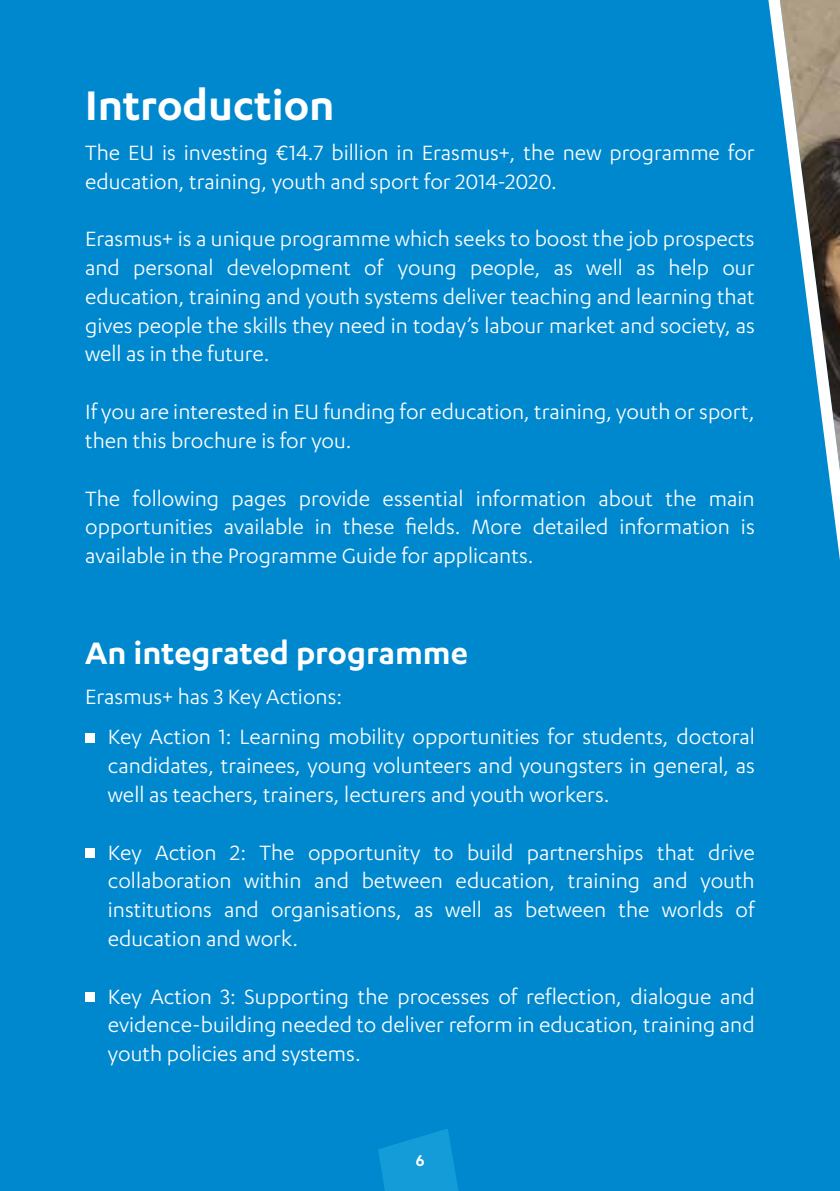
<style>
.page{position:relative;width:840px;height:1191px;background:#fff}
.page>*{position:absolute;margin:0;border:0;box-sizing:border-box;transform-origin:0 0}
.t1{font:600 48px "Karbon";color:#fff}
.t2{font:600 36px "Karbon";color:#fff}
.t3{font:24px/28.8px "Karbon";color:#fff}
.t4{font:600 18px "Karbon";color:#fff}
</style>
<div class="page">
<div style="left:0;top:0;width:839px;height:1191px;background:#0088ce"></div>
<svg style="left:768px;top:0;width:71px;height:552px"></svg>
<div style="left:85px;top:733px;width:10px;height:10px;background:#fff"></div>
<div style="left:85px;top:848px;width:10px;height:10px;background:#fff"></div>
<div style="left:85px;top:992px;width:10px;height:10px;background:#fff"></div>
<svg style="left:378px;top:1129px;width:80px;height:62px"></svg>
<div style="left:416px;top:1155px;width:7px;height:11px;background:#149cd8"></div>
<h1 class="t1" style="left:85px;top:86px;width:251px">Introduction</h1>
<p class="t3" style="left:85px;top:139px;width:671px">The EU is investing €14.7 billion in Erasmus+, the new programme for education, training, youth and sport for 2014-2020.</p>
<p class="t3" style="left:85px;top:226px;width:670px;text-align:justify">Erasmus+ is a unique programme which seeks to boost the job prospects and personal development of young people, as well as help our education, training and youth systems deliver teaching and learning that gives people the skills they need in today’s labour market and society, as well as in the future.</p>
<p class="t3" style="left:85px;top:399px;width:670px">If you are interested in EU funding for education, training, youth or sport, then this brochure is for you.</p>
<p class="t3" style="left:85px;top:485px;width:670px;text-align:justify">The following pages provide essential information about the main opportunities available in these fields. More detailed information is available in the Programme Guide for applicants.</p>
<h2 class="t2" style="left:85px;top:638px;width:384px">An integrated programme</h2>
<p class="t3" style="left:108px;top:678px;width:648px;line-height:40.2px;text-indent:-23px">Erasmus+ has 3 Key Actions:<br>Key Action 1: Learning mobility opportunities for students, doctoral</p>
<p class="t3" style="left:108px;top:753px;width:648px">candidates, trainees, young volunteers and youngsters in general, as well as teachers, trainers, lecturers and youth workers.</p>
<p class="t3" style="left:108px;top:839px;width:648px;text-align:justify">Key Action 2: The opportunity to build partnerships that drive collaboration within and between education, training and youth institutions and organisations, as well as between the worlds of education and work.</p>
<p class="t3" style="left:108px;top:983px;width:648px;text-align:justify">Key Action 3: Supporting the processes of reflection, dialogue and evidence-building needed to deliver reform in education, training and youth policies and systems.</p>
<p class="t4" style="left:415px;top:1153px;width:10px">6</p>
</div>
